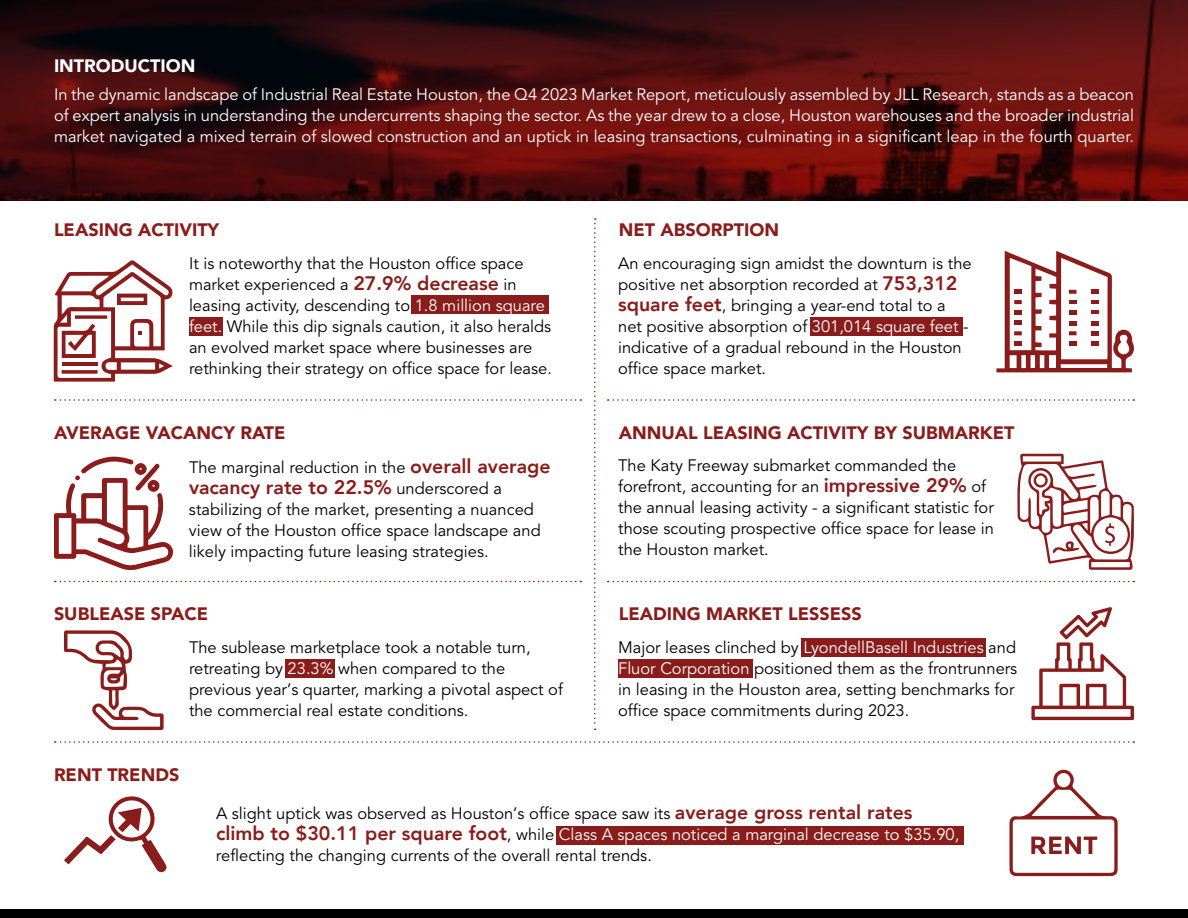
<style>
.page{position:relative;width:1188px;height:918px;background:#fff}
.page>*{position:absolute;margin:0;border:0;box-sizing:border-box;transform-origin:0 0}
.t1{font:800 19.5px "Avenir";color:#8a1d1b}
.t2{font:900 18px "Avenir";color:#8a1d1b}
.t3{font:900 18px "Avenir";color:#fff}
.t4{font:16.5px/21px "Avenir";color:#000}
.t5{font:16.5px/21px "Avenir";color:#fff;text-align:justify}
.s1{font-weight:800;font-size:19.5px;color:#8a1d1b}
.s2{color:#fff}
.s3{font-weight:400;font-size:16.5px;color:#000}
</style>
<div class="page">
<div style="left:0;top:908px;width:1188px;height:10px;background:#000"></div>
<svg style="left:0;top:0;width:1188px;height:201px;background:#480d0e"></svg>
<svg style="left:594px;top:218px;width:2px;height:512px"></svg>
<svg style="left:55px;top:399px;width:526px;height:2px"></svg>
<svg style="left:64px;top:796px;width:103px;height:76px"></svg>
<svg style="left:1031px;top:607px;width:103px;height:113px"></svg>
<svg style="left:55px;top:581px;width:526px;height:1px"></svg>
<svg style="left:55px;top:741px;width:1079px;height:2px"></svg>
<svg style="left:608px;top:581px;width:526px;height:1px"></svg>
<svg style="left:608px;top:399px;width:526px;height:2px"></svg>
<div style="left:411px;top:295px;width:138px;height:19px;background:#8a1d1b"></div>
<div style="left:802px;top:639px;width:184px;height:18px;background:#8a1d1b"></div>
<div style="left:618px;top:659px;width:134px;height:18px;background:#8a1d1b"></div>
<div style="left:556px;top:826px;width:408px;height:19px;background:#8a1d1b"></div>
<div style="left:811px;top:317px;width:152px;height:18px;background:#8a1d1b"></div>
<div style="left:189px;top:317px;width:33px;height:18px;background:#8a1d1b"></div>
<svg style="left:54px;top:260px;width:119px;height:122px"></svg>
<svg style="left:54px;top:457px;width:119px;height:113px"></svg>
<div style="left:286px;top:659px;width:49px;height:18px;background:#8a1d1b"></div>
<svg style="left:1017px;top:454px;width:117px;height:116px"></svg>
<svg style="left:64px;top:630px;width:100px;height:100px"></svg>
<svg style="left:1009px;top:769px;width:109px;height:107px"></svg>
<svg style="left:996px;top:251px;width:138px;height:121px"></svg>
<p class="t3" style="left:54px;top:50px;width:143px">INTRODUCTION</p>
<p class="t5" style="left:54px;top:84px;width:1082px">In the dynamic landscape of Industrial Real Estate Houston, the Q4 2023 Market Report, meticulously assembled by JLL Research, stands as a beacon of expert analysis in understanding the undercurrents shaping the sector. As the year drew to a close, Houston warehouses and the broader industrial market navigated a mixed terrain of slowed construction and an uptick in leasing transactions, culminating in a significant leap in the fourth quarter.</p>
<p class="t2" style="left:54px;top:215px;width:167px">LEASING ACTIVITY</p>
<p class="t2" style="left:619px;top:215px;width:162px">NET ABSORPTION</p>
<p class="t4" style="left:189px;top:253px;width:364px">It is noteworthy that the Houston office space market experienced a <span class="s1">27.9% decrease</span> in leasing activity, descending to <span class="s2">1.8 million square feet.</span> While this dip signals caution, it also heralds an evolved market space where businesses are rethinking their strategy on office space for lease.</p>
<p class="t2" style="left:54px;top:417px;width:233px">AVERAGE VACANCY RATE</p>
<p class="t4" style="left:189px;top:457px;width:363px">The marginal reduction in the <span class="s1">overall average</span></p>
<p class="t1" style="left:189px;top:472px;width:314px">vacancy rate to 22.5% <span class="s3">underscored a</span></p>
<p class="t4" style="left:189px;top:499px;width:353px">stabilizing of the market, presenting a nuanced view of the Houston office space landscape and likely impacting future leasing strategies.</p>
<p class="t4" style="left:618px;top:253px;width:355px">An encouraging sign amidst the downturn is the positive net absorption recorded at <span class="s1">753,312 square feet</span>, bringing a year-end total to a net positive absorption of <span class="s2">301,014 square feet</span> - indicative of a gradual rebound in the Houston office space market.</p>
<p class="t2" style="left:619px;top:417px;width:397px">ANNUAL LEASING ACTIVITY BY SUBMARKET</p>
<p class="t4" style="left:618px;top:456px;width:377px">The Katy Freeway submarket commanded the forefront, accounting for an <span class="s1">impressive 29%</span> of the annual leasing activity - a significant statistic for those scouting prospective office space for lease in the Houston market.</p>
<p class="t2" style="left:54px;top:599px;width:156px">SUBLEASE SPACE</p>
<p class="t2" style="left:619px;top:599px;width:245px">LEADING MARKET LESSESS</p>
<p class="t4" style="left:189px;top:637px;width:375px">The sublease marketplace took a notable turn, retreating by <span class="s2">23.3%</span> when compared to the previous year’s quarter, marking a pivotal aspect of the commercial real estate conditions.</p>
<p class="t4" style="left:618px;top:637px;width:401px">Major leases clinched by <span class="s2">LyondellBasell Industries</span> and <span class="s2">Fluor Corporation</span> positioned them as the frontrunners in leasing in the Houston area, setting benchmarks for office space commitments during 2023.</p>
<p class="t2" style="left:54px;top:759px;width:127px">RENT TRENDS</p>
<p class="t4" style="left:216px;top:804px;width:745px">A slight uptick was observed as Houston’s office space saw its <span class="s1">average gross rental rates climb to $30.11 per square foot</span>, while <span class="s2">Class A spaces noticed a marginal decrease to $35.90, </span>reflecting the changing currents of the overall rental trends.</p>
</div>
